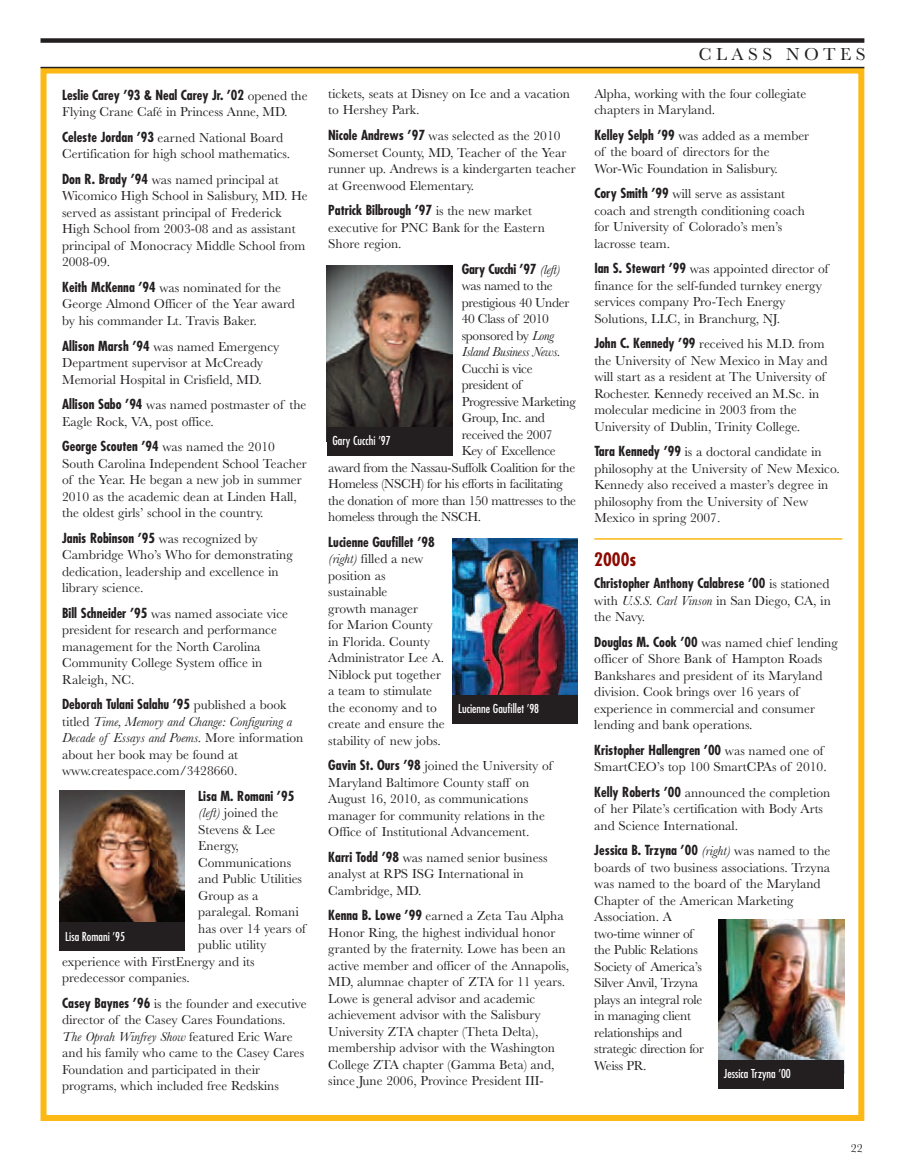
<style>
.page{position:relative;width:905px;height:1175px;background:#fff}
.page>*{position:absolute;margin:0;border:0;box-sizing:border-box;transform-origin:0 0}
.t1{font:18px "Baskerville";letter-spacing:.25em;color:#231f20}
.t2{font:700 condensed 18px "Futura";color:#8b0a02}
.t3{font:13.5px/16.5px "Baskerville";color:#231f20}
.t4{font:13.5px/16.5px "Baskerville";letter-spacing:-.02em;color:#231f20}
.t5{font:13.5px "Baskerville";letter-spacing:-.025em;color:#231f20}
.t6{font:700 condensed 13.5px "Futura";color:#231f20}
.t7{font:italic 13.5px "Baskerville";letter-spacing:-.025em;color:#231f20}
.t8{font:condensed 12px "Futura";color:#fff}
.t9{font:12px "Baskerville";color:#231f20}
.s1{font-family:"Futura";font-weight:700;font-stretch:condensed}
.s2{font-style:italic}
.s3{font-family:"Baskerville";font-weight:400;font-style:italic;font-stretch:normal}
.s4{font-style:normal}
</style>
<div class="page">
<div style="left:40px;top:38px;width:824px;height:5px;background:#231f20"></div>
<div style="left:40px;top:68px;width:824px;height:1052px;border:6px solid #fcb814"></div>
<hr style="left:594px;top:538px;width:248px;height:1px;background:#fcb814">
<hr style="left:40px;top:67px;width:824px;height:1px;background:#231f20">
<img style="left:327px;top:266px;width:126px;height:161px">
<div style="left:327px;top:427px;width:126px;height:28px;background:#231f20"></div>
<img style="left:60px;top:790px;width:125px;height:132px">
<div style="left:60px;top:922px;width:125px;height:28px;background:#231f20"></div>
<img style="left:452px;top:539px;width:125px;height:156px">
<div style="left:452px;top:695px;width:125px;height:28px;background:#231f20"></div>
<img style="left:718px;top:919px;width:126px;height:141px">
<div style="left:718px;top:1060px;width:126px;height:28px;background:#231f20"></div>
<p class="t3" style="left:62px;top:89px;width:247px"><span class="s1">Leslie Carey ’93 &amp; Neal Carey Jr. ’02</span> opened the<br>Flying Crane Café in Princess Anne, MD.</p>
<p class="t3" style="left:62px;top:131px;width:229px"><span class="s1">Celeste Jordan ’93</span> earned National Board<br>Certification for high school mathematics.</p>
<p class="t3" style="left:62px;top:173px;width:247px"><span class="s1">Don R. Brady ’94</span> was named principal at Wicomico High School in Salisbury, MD. He served as assistant principal of Frederick High School from 2003-08 and as assistant principal of Monocracy Middle School from 2008-09.</p>
<p class="t3" style="left:62px;top:281px;width:234px"><span class="s1">Keith McKenna ’94</span> was nominated for the<br>George Almond Officer of the Year award by his commander Lt. Travis Baker.</p>
<p class="t3" style="left:62px;top:339px;width:219px"><span class="s1">Allison Marsh ’94</span> was named Emergency<br>Department supervisor at McCready<br>Memorial Hospital in Crisfield, MD.</p>
<p class="t3" style="left:62px;top:398px;width:246px"><span class="s1">Allison Sabo ’94</span> was named postmaster of the<br>Eagle Rock, VA, post office.</p>
<p class="t3" style="left:62px;top:440px;width:246px"><span class="s1">George Scouten ’94</span> was named the 2010<br>South Carolina Independent School Teacher of the Year. He began a new job in summer 2010 as the academic dean at Linden Hall, the oldest girls’ school in the country.</p>
<p class="t3" style="left:62px;top:531px;width:232px"><span class="s1">Janis Robinson ’95</span> was recognized by Cambridge Who’s Who for demonstrating dedication, leadership and excellence in library science.</p>
<p class="t3" style="left:62px;top:606px;width:227px"><span class="s1">Bill Schneider ’95</span> was named associate vice president for research and performance management for the North Carolina Community College System office in Raleigh, NC.</p>
<p class="t3" style="left:62px;top:698px;width:243px"><span class="s1">Deborah Tulani Salahu ’95</span> published a book titled <span class="s2">Time, Memory and Change: Configuring a Decade of Essays and Poems</span>. More information about her book may be found at www.createspace.com/3428660.</p>
<p class="t6" style="left:198px;top:789px;width:98px">Lisa M. Romani ’95</p>
<p class="t3" style="left:198px;top:806px;width:82px"><span class="s2">(left)</span> joined the</p>
<p class="t3" style="left:198px;top:822px;width:79px">Stevens &amp; Lee</p>
<p class="t3" style="left:198px;top:839px;width:42px">Energy,</p>
<p class="t3" style="left:198px;top:855px;width:95px">Communications</p>
<p class="t3" style="left:198px;top:872px;width:105px">and Public Utilities</p>
<p class="t3" style="left:198px;top:888px;width:62px">Group as a</p>
<p class="t3" style="left:198px;top:905px;width:102px">paralegal. Romani</p>
<p class="t3" style="left:198px;top:921px;width:109px">has over 14 years of</p>
<p class="t3" style="left:198px;top:938px;width:70px">public utility</p>
<p class="t3" style="left:62px;top:954px;width:194px">experience with FirstEnergy and its</p>
<p class="t3" style="left:62px;top:971px;width:129px">predecessor companies.</p>
<p class="t3" style="left:62px;top:996px;width:246px"><span class="s1">Casey Baynes ’96</span> is the founder and executive director of the Casey Cares Foundations.<br><span class="s2">The Oprah Winfrey Show</span> featured Eric Ware and his family who came to the Casey Cares Foundation and participated in their programs, which included free Redskins</p>
<p class="t8" style="left:65px;top:930px;width:61px">Lisa Romani ’95</p>
<p class="t3" style="left:328px;top:87px;width:243px">tickets, seats at Disney on Ice and a vacation to Hershey Park.</p>
<p class="t3" style="left:328px;top:129px;width:249px"><span class="s1">Nicole Andrews ’97</span> was selected as the 2010<br>Somerset County, MD, Teacher of the Year runner up. Andrews is a kindergarten teacher at Greenwood Elementary.</p>
<p class="t3" style="left:328px;top:204px;width:218px"><span class="s1">Patrick Bilbrough ’97</span> is the new market executive for PNC Bank for the Eastern<br>Shore region.</p>
<p class="t6" style="left:462px;top:263px;width:100px">Gary Cucchi ’97 <span class="s3">(left)</span></p>
<p class="t5" style="left:462px;top:281px;width:93px">was named to the</p>
<p class="t5" style="left:462px;top:297px;width:109px">prestigious 40 Under</p>
<p class="t5" style="left:462px;top:314px;width:89px">40 Class of 2010</p>
<p class="t5" style="left:462px;top:330px;width:94px">sponsored by <span class="s2">Long</span></p>
<p class="t7" style="left:462px;top:347px;width:100px">Island Business News<span class="s4">.</span></p>
<p class="t5" style="left:462px;top:363px;width:72px">Cucchi is vice</p>
<p class="t5" style="left:462px;top:380px;width:62px">president of</p>
<p class="t5" style="left:462px;top:396px;width:115px">Progressive Marketing</p>
<p class="t5" style="left:462px;top:413px;width:85px">Group, Inc. and</p>
<p class="t5" style="left:462px;top:429px;width:92px">received the 2007</p>
<p class="t5" style="left:462px;top:446px;width:95px">Key of Excellence</p>
<p class="t5" style="left:328px;top:462px;width:248px">award from the Nassau-Suffolk Coalition for the</p>
<p class="t5" style="left:328px;top:479px;width:236px">Homeless (NSCH) for his efforts in facilitating</p>
<p class="t5" style="left:328px;top:495px;width:249px">the donation of more than 150 mattresses to the</p>
<p class="t5" style="left:328px;top:512px;width:154px">homeless through the NSCH.</p>
<p class="t3" style="left:328px;top:535px;width:118px"><span class="s1">Lucienne Gaufillet ’98 </span><span class="s2">(right)</span> filled a new position as sustainable<br>growth manager<br>for Marion County in Florida. County<br>Administrator Lee A.<br>Niblock put together a team to stimulate the economy and to create and ensure the stability of new jobs.</p>
<p class="t3" style="left:328px;top:759px;width:226px"><span class="s1">Gavin St. Ours ’98</span> joined the University of Maryland Baltimore County staff on August 16, 2010, as communications manager for community relations in the Office of Institutional Advancement.</p>
<p class="t3" style="left:328px;top:850px;width:221px"><span class="s1">Karri Todd ’98</span> was named senior business analyst at RPS ISG International in<br>Cambridge, MD.</p>
<p class="t3" style="left:328px;top:909px;width:242px"><span class="s1">Kenna B. Lowe ’99</span> earned a Zeta Tau Alpha Honor Ring, the highest individual honor granted by the fraternity. Lowe has been an active member and officer of the Annapolis, MD, alumnae chapter of ZTA for 11 years.<br>Lowe is general advisor and academic achievement advisor with the Salisbury University ZTA chapter (Theta Delta), membership advisor with the Washington College ZTA chapter (Gamma Beta) and, since June 2006, Province President III-</p>
<p class="t8" style="left:332px;top:435px;width:60px">Gary Cucchi ’97</p>
<p class="t8" style="left:458px;top:703px;width:83px">Lucienne Gaufillet ’98</p>
<p class="t1" style="left:698px;top:48px;width:168px">CLASS NOTES</p>
<p class="t3" style="left:594px;top:87px;width:213px">Alpha, working with the four collegiate chapters in Maryland.</p>
<p class="t3" style="left:594px;top:129px;width:216px"><span class="s1">Kelley Selph ’99</span> was added as a member of the board of directors for the<br>Wor-Wic Foundation in Salisbury.</p>
<p class="t3" style="left:594px;top:187px;width:212px"><span class="s1">Cory Smith ’99</span> will serve as assistant coach and strength conditioning coach for University of Colorado’s men’s lacrosse team.</p>
<p class="t3" style="left:594px;top:262px;width:235px"><span class="s1">Ian S. Stewart ’99</span> was appointed director of finance for the self-funded turnkey energy services company Pro-Tech Energy Solutions, LLC, in Branchurg, NJ.</p>
<p class="t3" style="left:594px;top:337px;width:235px"><span class="s1">John C. Kennedy ’99</span> received his M.D. from the University of New Mexico in May and will start as a resident at The University of Rochester. Kennedy received an M.Sc. in molecular medicine in 2003 from the University of Dublin, Trinity College.</p>
<p class="t3" style="left:594px;top:445px;width:247px"><span class="s1">Tara Kennedy ’99</span> is a doctoral candidate in philosophy at the University of New Mexico.<br>Kennedy also received a master’s degree in philosophy from the University of New Mexico in spring 2007.</p>
<p class="t2" style="left:594px;top:552px;width:44px">2000s</p>
<p class="t3" style="left:594px;top:577px;width:238px;text-align:justify"><span class="s1">Christopher Anthony Calabrese ’00</span> is stationed with <span class="s2">U.S.S. Carl Vinson</span> in San Diego, CA, in the Navy.</p>
<p class="t3" style="left:594px;top:635px;width:245px"><span class="s1">Douglas M. Cook ’00</span> was named chief lending officer of Shore Bank of Hampton Roads Bankshares and president of its Maryland division. Cook brings over 16 years of experience in commercial and consumer lending and bank operations.</p>
<p class="t3" style="left:594px;top:743px;width:234px"><span class="s1">Kristopher Hallengren ’00</span> was named one of<br>SmartCEO’s top 100 SmartCPAs of 2010.</p>
<p class="t3" style="left:594px;top:785px;width:237px"><span class="s1">Kelly Roberts ’00</span> announced the completion of her Pilate’s certification with Body Arts and Science International.</p>
<p class="t4" style="left:594px;top:844px;width:237px"><span class="s1">Jessica B. Trzyna ’00</span> <span class="s2">(right)</span> was named to the boards of two business associations. Trzyna was named to the board of the Maryland<br>Chapter of the American Marketing<br>Association. A<br>two-time winner of<br>the Public Relations<br>Society of America’s<br>Silver Anvil, Trzyna<br>plays an integral role<br>in managing client<br>relationships and<br>strategic direction for<br>Weiss PR.</p>
<p class="t8" style="left:723px;top:1068px;width:69px">Jessica Trzyna ’00</p>
<p class="t9" style="left:850px;top:1144px;width:13px">22</p>
</div>
